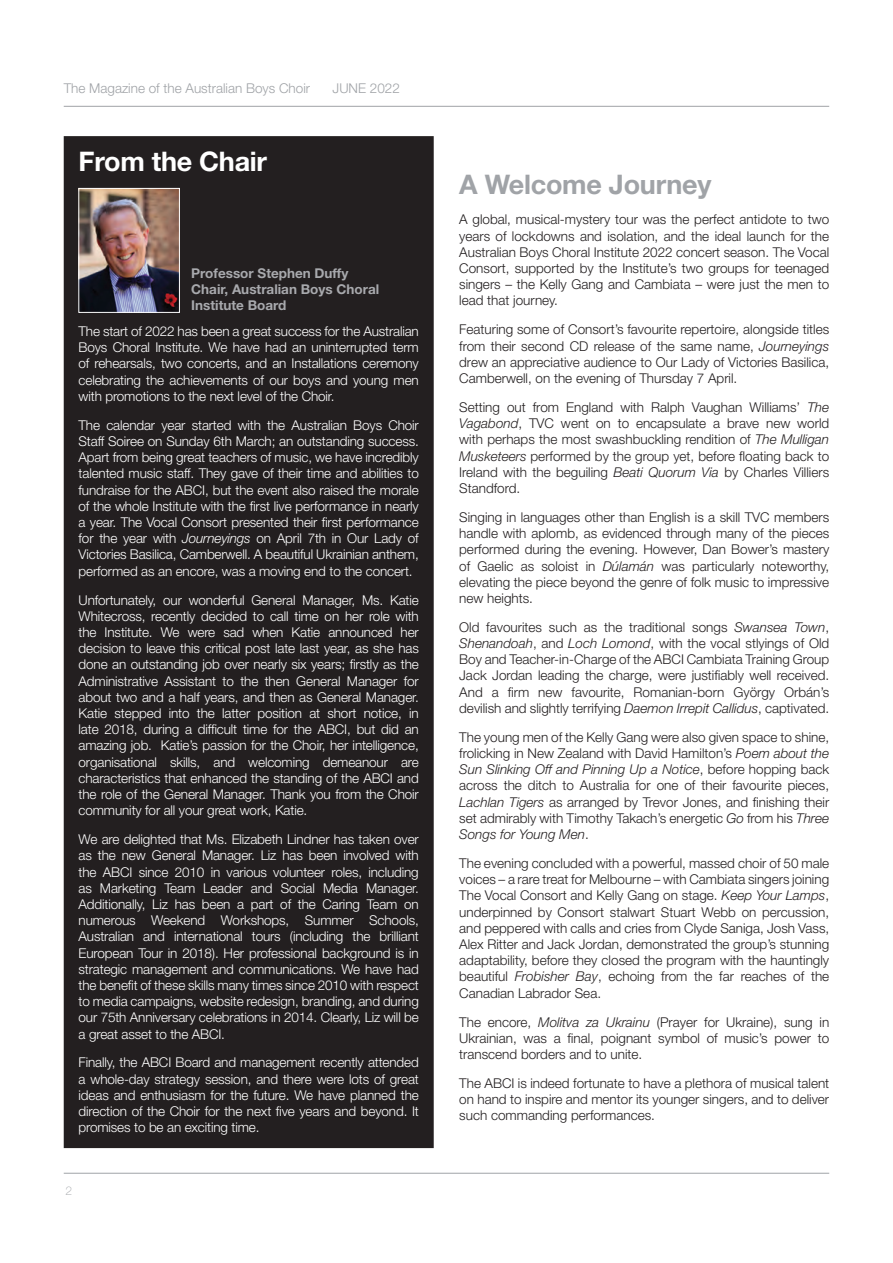
<style>
.page{position:relative;width:893px;height:1263px;background:#fff}
.page>*{position:absolute;margin:0;border:0;box-sizing:border-box;transform-origin:0 0}
.t1{font:700 27px "Helvetica Neue LT Std";letter-spacing:-.01em;color:#a0a3a7}
.t2{font:700 27px "Helvetica Neue LT Std";letter-spacing:-.01em;color:#fff}
.t3{font:300 13.5px/16.2px "Helvetica Neue LT Std";color:#231f20;text-align:justify}
.t4{font:300 13.5px/16.2px "Helvetica Neue LT Std";letter-spacing:-.01em;color:#fff;text-align:justify}
.t5{font:700 13.5px/16.2px "Helvetica Neue LT Std";color:#a8a9ad}
.t6{font:300 13.5px "Helvetica Neue LT Std";color:#a0a3a7}
.t7{font:100 12px "Helvetica Neue LT Std";color:#a0a3a7}
.s1{font-style:italic}
</style>
<div class="page">
<hr style="left:64px;top:106px;width:765px;height:1px;background:#a0a3a7">
<div style="left:64px;top:137px;width:369px;height:1010px;background:#231f20"></div>
<div style="left:64px;top:136px;width:370px;height:1012px;border:2px solid #231f20"></div>
<hr style="left:64px;top:1173px;width:765px;height:1px;background:#a0a3a7">
<img style="left:81px;top:190px;width:97px;height:121px">
<div style="left:79px;top:188px;width:101px;height:125px;border:1px solid #fff"></div>
<p class="t6" style="left:64px;top:83px;width:248px">The Magazine of the Australian Boys Choir</p>
<p class="t6" style="left:333px;top:83px;width:69px">JUNE 2022</p>
<h1 class="t2" style="left:79px;top:152px;width:190px">From the Chair</h1>
<p class="t5" style="left:191px;top:266px;width:189px">Professor Stephen Duffy<br>Chair, Australian Boys Choral<br>Institute Board</p>
<p class="t4" style="left:79px;top:324px;width:342px">The start of 2022 has been a great success for the Australian Boys Choral Institute. We have had an uninterrupted term of rehearsals, two concerts, and an Installations ceremony celebrating the achievements of our boys and young men with promotions to the next level of the Choir.</p>
<p class="t4" style="left:79px;top:418px;width:342px">The calendar year started with the Australian Boys Choir Staff Soiree on Sunday 6th March; an outstanding success.<br>Apart from being great teachers of music, we have incredibly talented music staff. They gave of their time and abilities to fundraise for the ABCI, but the event also raised the morale of the whole Institute with the first live performance in nearly a year. The Vocal Consort presented their first performance for the year with <span class="s1">Journeyings</span> on April 7th in Our Lady of Victories Basilica, Camberwell. A beautiful Ukrainian anthem, performed as an encore, was a moving end to the concert.</p>
<p class="t4" style="left:79px;top:593px;width:342px">Unfortunately, our wonderful General Manager, Ms. Katie Whitecross, recently decided to call time on her role with the Institute. We were sad when Katie announced her decision to leave this critical post late last year, as she has done an outstanding job over nearly six years; firstly as the Administrative Assistant to the then General Manager for about two and a half years, and then as General Manager.<br>Katie stepped into the latter position at short notice, in late 2018, during a difficult time for the ABCI, but did an amazing job. Katie’s passion for the Choir, her intelligence, organisational skills, and welcoming demeanour are characteristics that enhanced the standing of the ABCI and the role of the General Manager. Thank you from the Choir community for all your great work, Katie.</p>
<p class="t4" style="left:79px;top:832px;width:342px">We are delighted that Ms. Elizabeth Lindner has taken over as the new General Manager. Liz has been involved with the ABCI since 2010 in various volunteer roles, including as Marketing Team Leader and Social Media Manager.<br>Additionally, Liz has been a part of the Caring Team on numerous Weekend Workshops, Summer Schools, Australian and international tours (including the brilliant European Tour in 2018). Her professional background is in strategic management and communications. We have had the benefit of these skills many times since 2010 with respect to media campaigns, website redesign, branding, and during our 75th Anniversary celebrations in 2014. Clearly, Liz will be a great asset to the ABCI.</p>
<p class="t4" style="left:79px;top:1056px;width:342px">Finally, the ABCI Board and management recently attended a whole-day strategy session, and there were lots of great ideas and enthusiasm for the future. We have planned the direction of the Choir for the next five years and beyond. It promises to be an exciting time.</p>
<p class="t7" style="left:66px;top:1184px;width:8px">2</p>
<h1 class="t1" style="left:459px;top:175px;width:254px">A Welcome Journey</h1>
<p class="t3" style="left:459px;top:213px;width:371px">A global, musical-mystery tour was the perfect antidote to two years of lockdowns and isolation, and the ideal launch for the Australian Boys Choral Institute 2022 concert season. The Vocal Consort, supported by the Institute’s two groups for teenaged singers – the Kelly Gang and Cambiata – were just the men to lead that journey.</p>
<p class="t3" style="left:459px;top:323px;width:371px">Featuring some of Consort’s favourite repertoire, alongside titles from their second CD release of the same name, <span class="s1">Journeyings </span>drew an appreciative audience to Our Lady of Victories Basilica, Camberwell, on the evening of Thursday 7 April.</p>
<p class="t3" style="left:459px;top:400px;width:371px">Setting out from England with Ralph Vaughan Williams’ <span class="s1">The Vagabond</span>, TVC went on to encapsulate a brave new world with perhaps the most swashbuckling rendition of <span class="s1">The Mulligan Musketeers</span> performed by the group yet, before floating back to Ireland with the beguiling <span class="s1">Beati Quorum Via</span> by Charles Villiers Standford.</p>
<p class="t3" style="left:459px;top:510px;width:371px">Singing in languages other than English is a skill TVC members handle with aplomb, as evidenced through many of the pieces performed during the evening. However, Dan Bower’s mastery of Gaelic as soloist in <span class="s1">Dúlamán</span> was particularly noteworthy, elevating the piece beyond the genre of folk music to impressive new heights.</p>
<p class="t3" style="left:459px;top:620px;width:371px">Old favourites such as the traditional songs <span class="s1">Swansea Town</span>, <span class="s1">Shenandoah</span>, and <span class="s1">Loch Lomond</span>, with the vocal stlyings of Old Boy and Teacher-in-Charge of the ABCI Cambiata Training Group Jack Jordan leading the charge, were justifiably well received.<br>And a firm new favourite, Romanian-born György Orbán’s devilish and slightly terrifying <span class="s1">Daemon Irrepit Callidus</span>, captivated.</p>
<p class="t3" style="left:459px;top:730px;width:371px">The young men of the Kelly Gang were also given space to shine, frolicking in New Zealand with David Hamilton’s <span class="s1">Poem about the Sun Slinking Off and Pinning Up a Notice</span>, before hopping back across the ditch to Australia for one of their favourite pieces, <span class="s1">Lachlan Tigers</span> as arranged by Trevor Jones, and finishing their set admirably with Timothy Takach’s energetic <span class="s1">Go</span> from his <span class="s1">Three Songs for Young Men</span>.</p>
<p class="t3" style="left:459px;top:856px;width:371px">The evening concluded with a powerful, massed choir of 50 male voices – a rare treat for Melbourne – with Cambiata singers joining The Vocal Consort and Kelly Gang on stage. <span class="s1">Keep Your Lamps</span>, underpinned by Consort stalwart Stuart Webb on percussion, and peppered with calls and cries from Clyde Saniga, Josh Vass, Alex Ritter and Jack Jordan, demonstrated the group’s stunning adaptability, before they closed the program with the hauntingly beautiful <span class="s1">Frobisher Bay</span>, echoing from the far reaches of the Canadian Labrador Sea.</p>
<p class="t3" style="left:459px;top:1015px;width:371px">The encore, <span class="s1">Molitva za Ukrainu</span> (Prayer for Ukraine), sung in Ukrainian, was a final, poignant symbol of music’s power to transcend borders and to unite.</p>
<p class="t3" style="left:459px;top:1076px;width:371px">The ABCI is indeed fortunate to have a plethora of musical talent on hand to inspire and mentor its younger singers, and to deliver such commanding performances.</p>
</div>
